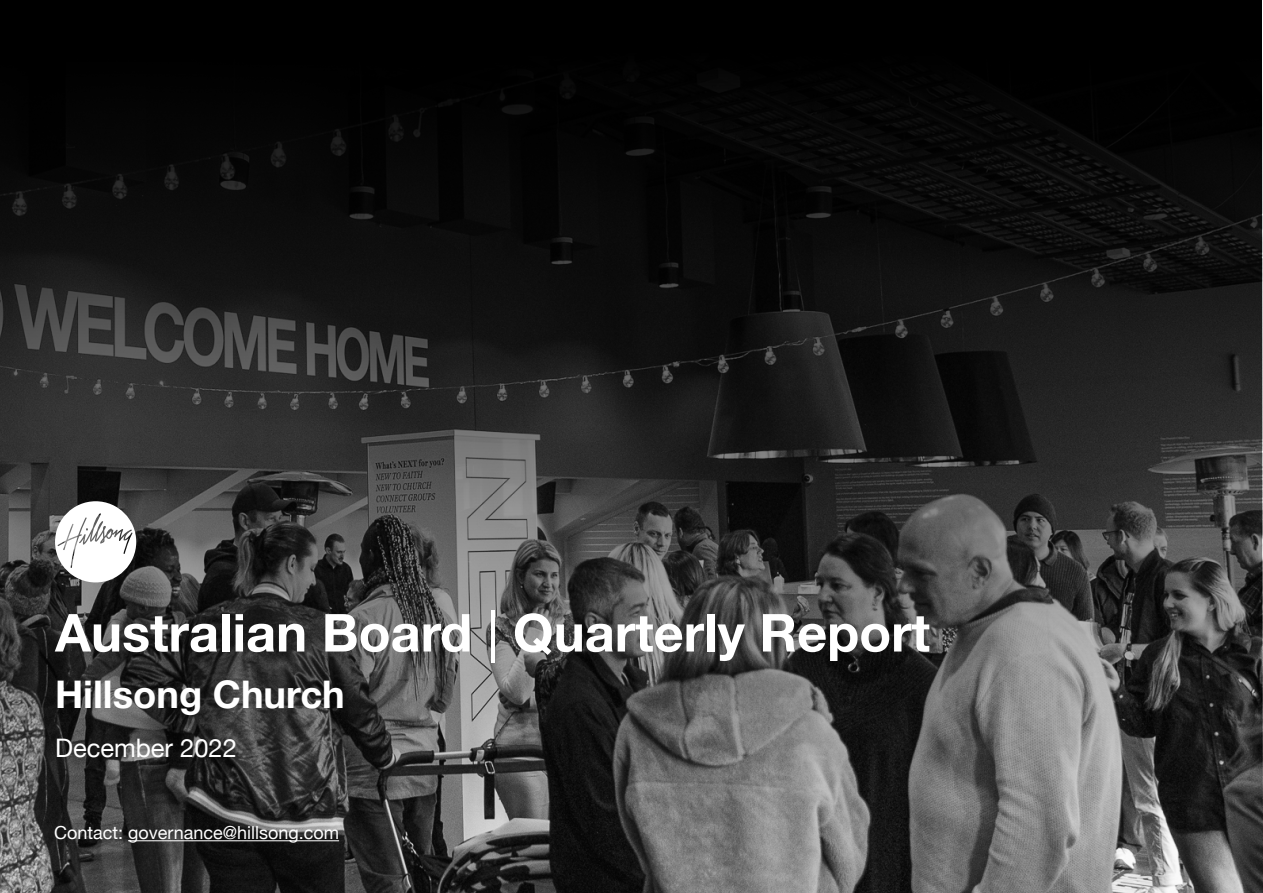
<style>
.page{position:relative;width:1263px;height:893px;background:#fff}
.page>*{position:absolute;margin:0;border:0;box-sizing:border-box;transform-origin:0 0}
.t1{font:700 52.35px "Helvetica Neue";color:#fff}
.t2{font:700 38.1px "Helvetica Neue";color:#fff}
.t3{font:25.5px "Helvetica Neue";color:#fff}
.t4{font:18px "Helvetica Neue";color:#fff}
.s1{font-weight:400}
</style>
<div class="page">
<img style="left:0;top:1px;width:1263px;height:892px">
<hr style="left:128px;top:840px;width:211px;height:1px;background:#fff">
<svg style="left:55px;top:501px;width:81px;height:81px"></svg>
<p class="t1" style="left:55px;top:592px;width:876px">Australian Board <span class="s1">|</span> Quarterly Report</p>
<p class="t2" style="left:55px;top:665px;width:291px">Hillsong Church</p>
<p class="t3" style="left:55px;top:730px;width:183px">December 2022</p>
<p class="t4" style="left:54px;top:820px;width:287px">Contact: governance@hillsong.com</p>
</div>
